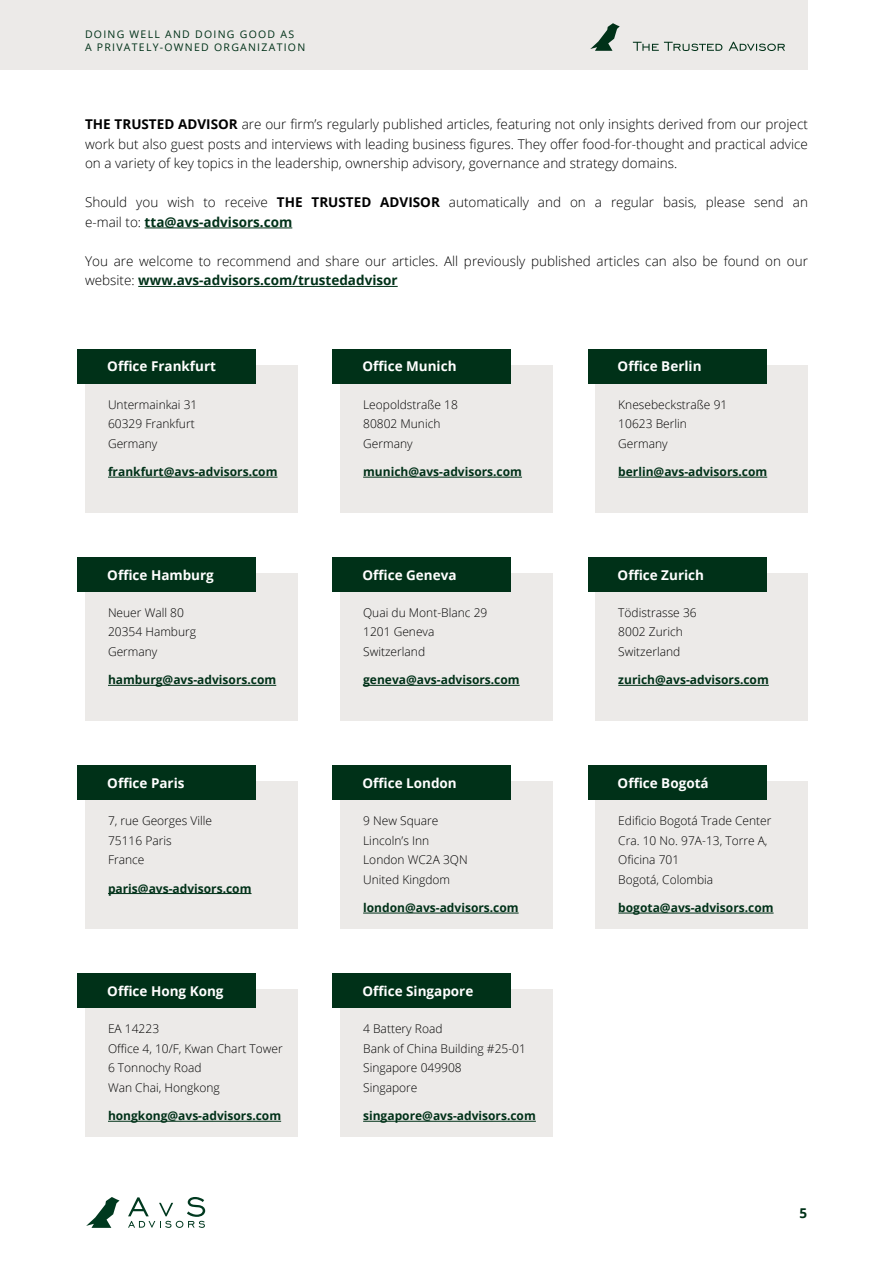
<style>
.page{position:relative;width:893px;height:1263px;background:#fff}
.page>*{position:absolute;margin:0;border:0;box-sizing:border-box;transform-origin:0 0}
.t1{font:300 13.5px/19.5px "Open Sans";color:#000}
.t2{font:700 13.5px "Open Sans";color:#fff}
.t3{font:700 13.5px "Open Sans";color:#003118}
.t4{font:300 12px/19.5px "Open Sans";color:#000}
.t5{font:700 12px "Open Sans";color:#003118}
.t6{font:10.5px/12.6px "Open Sans";letter-spacing:.12em;color:#003118}
.s1{font-weight:700}
.s2{font-weight:700;color:#003118}
</style>
<div class="page">
<svg style="left:86px;top:1197px;width:34px;height:31px"></svg>
<svg style="left:128px;top:1197px;width:77px;height:31px"></svg>
<div style="left:0;top:0;width:808px;height:69px;background:#eceae8"></div>
<svg style="left:590px;top:23px;width:30px;height:28px"></svg>
<svg style="left:633px;top:42px;width:152px;height:9px"></svg>
<hr style="left:145px;top:228px;width:147px;height:1px;background:#003118">
<hr style="left:138px;top:286px;width:260px;height:1px;background:#003118">
<div style="left:85px;top:365px;width:213px;height:147px;background:#eceae8"></div>
<hr style="left:108px;top:477px;width:169px;height:1px;background:#003118">
<div style="left:78px;top:349px;width:178px;height:34px;background:#003118"></div>
<div style="left:340px;top:365px;width:213px;height:147px;background:#eceae8"></div>
<hr style="left:363px;top:477px;width:159px;height:1px;background:#003118">
<div style="left:333px;top:349px;width:178px;height:34px;background:#003118"></div>
<div style="left:595px;top:365px;width:213px;height:147px;background:#eceae8"></div>
<hr style="left:618px;top:477px;width:149px;height:1px;background:#003118">
<div style="left:588px;top:349px;width:178px;height:34px;background:#003118"></div>
<div style="left:85px;top:573px;width:213px;height:148px;background:#eceae8"></div>
<hr style="left:108px;top:685px;width:168px;height:1px;background:#003118">
<div style="left:78px;top:557px;width:178px;height:34px;background:#003118"></div>
<div style="left:340px;top:573px;width:213px;height:148px;background:#eceae8"></div>
<hr style="left:363px;top:685px;width:157px;height:1px;background:#003118">
<div style="left:333px;top:557px;width:178px;height:34px;background:#003118"></div>
<div style="left:595px;top:573px;width:213px;height:148px;background:#eceae8"></div>
<hr style="left:618px;top:685px;width:151px;height:1px;background:#003118">
<div style="left:588px;top:557px;width:178px;height:34px;background:#003118"></div>
<div style="left:85px;top:990px;width:213px;height:147px;background:#eceae8"></div>
<hr style="left:108px;top:1121px;width:173px;height:1px;background:#003118">
<div style="left:78px;top:974px;width:178px;height:34px;background:#003118"></div>
<div style="left:340px;top:990px;width:213px;height:147px;background:#eceae8"></div>
<hr style="left:363px;top:1121px;width:173px;height:1px;background:#003118">
<div style="left:333px;top:974px;width:178px;height:34px;background:#003118"></div>
<div style="left:85px;top:781px;width:213px;height:148px;background:#eceae8"></div>
<hr style="left:108px;top:893px;width:144px;height:1px;background:#003118">
<div style="left:78px;top:766px;width:178px;height:34px;background:#003118"></div>
<div style="left:340px;top:781px;width:213px;height:148px;background:#eceae8"></div>
<hr style="left:363px;top:913px;width:156px;height:1px;background:#003118">
<div style="left:333px;top:766px;width:178px;height:34px;background:#003118"></div>
<div style="left:595px;top:781px;width:213px;height:148px;background:#eceae8"></div>
<hr style="left:618px;top:913px;width:156px;height:1px;background:#003118">
<div style="left:588px;top:766px;width:178px;height:34px;background:#003118"></div>
<p class="t6" style="left:85px;top:28px;width:222px">DOING WELL AND DOING GOOD AS<br>A PRIVATELY-OWNED ORGANIZATION</p>
<p class="t1" style="left:85px;top:114px;width:724px;text-align:justify"><span class="s1">THE TRUSTED ADVISOR</span> are our firm’s regularly published articles, featuring not only insights derived from our project work but also guest posts and interviews with leading business figures. They offer food-for-thought and practical advice on a variety of key topics in the leadership, ownership advisory, governance and strategy domains.</p>
<p class="t1" style="left:85px;top:192px;width:724px">Should you wish to receive <span class="s1">THE TRUSTED ADVISOR</span> automatically and on a regular basis, please send an e-mail to: <span class="s2">tta@avs-advisors.com</span></p>
<p class="t1" style="left:85px;top:251px;width:724px">You are welcome to recommend and share our articles. All previously published articles can also be found on our website: <span class="s2">www.avs-advisors.com/trustedadvisor</span></p>
<p class="t2" style="left:107px;top:357px;width:110px">Office Frankfurt</p>
<p class="t4" style="left:108px;top:394px;width:91px">Untermainkai 31<br>60329 Frankfurt<br>Germany</p>
<p class="t5" style="left:108px;top:463px;width:171px">frankfurt@avs-advisors.com</p>
<p class="t2" style="left:107px;top:565px;width:108px">Office Hamburg</p>
<p class="t4" style="left:108px;top:602px;width:90px">Neuer Wall 80<br>20354 Hamburg<br>Germany</p>
<p class="t5" style="left:108px;top:672px;width:170px">hamburg@avs-advisors.com</p>
<p class="t2" style="left:107px;top:773px;width:79px">Office Paris</p>
<p class="t4" style="left:108px;top:811px;width:106px">7, rue Georges Ville<br>75116 Paris<br>France</p>
<p class="t5" style="left:108px;top:880px;width:145px">paris@avs-advisors.com</p>
<p class="t2" style="left:107px;top:981px;width:118px">Office Hong Kong</p>
<p class="t4" style="left:108px;top:1019px;width:176px">EA 14223<br>Office 4, 10/F, Kwan Chart Tower<br>6 Tonnochy Road<br>Wan Chai, Hongkong</p>
<p class="t5" style="left:108px;top:1107px;width:175px">hongkong@avs-advisors.com</p>
<p class="t2" style="left:362px;top:357px;width:96px">Office Munich</p>
<p class="t4" style="left:363px;top:394px;width:96px">Leopoldstraße 18<br>80802 Munich<br>Germany</p>
<p class="t5" style="left:363px;top:463px;width:160px">munich@avs-advisors.com</p>
<p class="t2" style="left:362px;top:565px;width:96px">Office Geneva</p>
<p class="t4" style="left:363px;top:602px;width:126px">Quai du Mont-Blanc 29<br>1201 Geneva<br>Switzerland</p>
<p class="t5" style="left:363px;top:672px;width:158px">geneva@avs-advisors.com</p>
<p class="t2" style="left:362px;top:773px;width:96px">Office London</p>
<p class="t4" style="left:363px;top:811px;width:106px">9 New Square<br>Lincoln’s Inn<br>London WC2A 3QN<br>United Kingdom</p>
<p class="t5" style="left:363px;top:899px;width:157px">london@avs-advisors.com</p>
<p class="t2" style="left:362px;top:981px;width:112px">Office Singapore</p>
<p class="t4" style="left:363px;top:1019px;width:164px">4 Battery Road<br>Bank of China Building #25-01<br>Singapore 049908<br>Singapore</p>
<p class="t5" style="left:363px;top:1107px;width:174px">singapore@avs-advisors.com</p>
<p class="t2" style="left:618px;top:357px;width:86px">Office Berlin</p>
<p class="t4" style="left:618px;top:394px;width:111px">Knesebeckstraße 91<br>10623 Berlin<br>Germany</p>
<p class="t5" style="left:618px;top:463px;width:150px">berlin@avs-advisors.com</p>
<p class="t2" style="left:618px;top:565px;width:88px">Office Zurich</p>
<p class="t4" style="left:618px;top:602px;width:80px">Tödistrasse 36<br>8002 Zurich<br>Switzerland</p>
<p class="t5" style="left:618px;top:672px;width:152px">zurich@avs-advisors.com</p>
<p class="t2" style="left:618px;top:773px;width:93px">Office Bogotá</p>
<p class="t4" style="left:618px;top:811px;width:155px">Edificio Bogotá Trade Center<br>Cra. 10 No. 97A-13, Torre A,<br>Oficina 701<br>Bogotá, Colombia</p>
<p class="t5" style="left:618px;top:899px;width:157px">bogota@avs-advisors.com</p>
<p class="t3" style="left:800px;top:1203px;width:9px">5</p>
</div>
